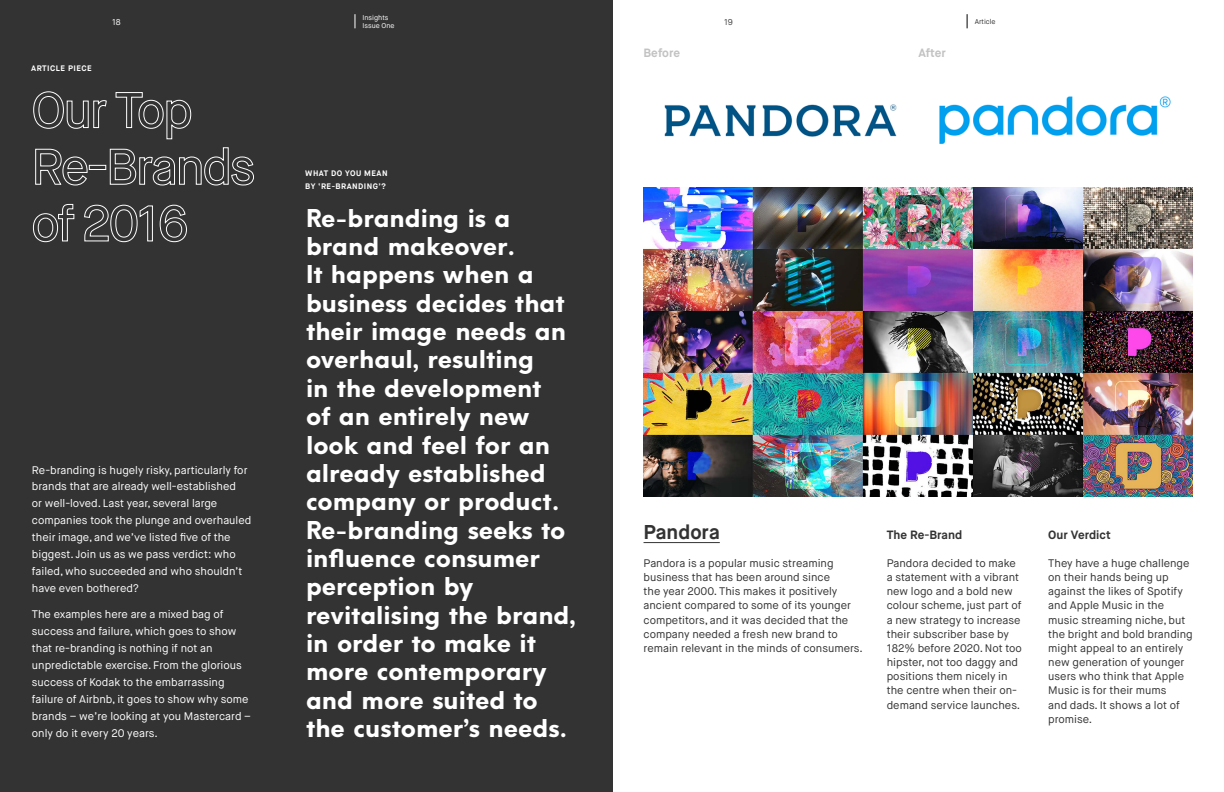
<style>
.page{position:relative;width:1224px;height:792px;background:#fff}
.page>*{position:absolute;margin:0;border:0;box-sizing:border-box;transform-origin:0 0}
.t1{font:600 24px/28.3px "HK Explorer";color:#fff}
.t2{font:700 20px "Maison Neue";color:#333334}
.t3{font:700 12px "Maison Neue";color:#333334}
.t4{font:700 12px "Maison Neue";color:#c2c2c3}
.t5{font:11px/14.2px "Maison Neue";color:#333334}
.t6{font:11px/17px "Maison Neue";color:#fff}
.t7{font:8.5px "Maison Neue";color:#fff}
.t8{font:8.5px "Maison Neue";color:#414042}
.t9{font:700 8px/13px "Maison Neue";letter-spacing:.06em;color:#fff}
.t10{font:7px/8px "Maison Neue";color:#fff}
.t11{font:7px "Maison Neue";color:#333334}
</style>
<div class="page">
<img style="left:939px;top:96px;width:232px;height:48px">
<div style="left:0;top:0;width:612px;height:792px;background:#333334"></div>
<svg style="left:33px;top:91px;width:74px;height:38px"></svg>
<svg style="left:115px;top:92px;width:77px;height:48px"></svg>
<svg style="left:35px;top:148px;width:53px;height:38px"></svg>
<div style="left:89px;top:165px;width:17px;height:5px;border:1px solid #fff"></div>
<svg style="left:109px;top:147px;width:145px;height:39px"></svg>
<svg style="left:32px;top:203px;width:43px;height:40px"></svg>
<svg style="left:84px;top:204px;width:69px;height:39px"></svg>
<svg style="left:159px;top:204px;width:28px;height:39px"></svg>
<hr style="left:644px;top:542px;width:76px;height:1px;background:#333334">
<img style="left:664px;top:104px;width:233px;height:33px">
<img style="left:644px;top:187px;width:549px;height:309px">
<svg style="left:967px;top:14px;width:1px;height:14px"></svg>
<svg style="left:355px;top:14px;width:1px;height:14px"></svg>
<p class="t9" style="left:31px;top:62px;width:62px">ARTICLE PIECE</p>
<p class="t10" style="left:363px;top:14px;width:34px">Insights<br>Issue One</p>
<p class="t7" style="left:112px;top:16px;width:10px">18</p>
<p class="t8" style="left:724px;top:16px;width:11px">19</p>
<p class="t4" style="left:644px;top:45px;width:38px">Before</p>
<p class="t4" style="left:919px;top:45px;width:29px">After</p>
<p class="t11" style="left:975px;top:17px;width:22px">Article</p>
<p class="t6" style="left:32px;top:461px;width:221px">Re-branding is hugely risky, particularly for brands that are already well-established<br>or well-loved. Last year, several large companies took the plunge and overhauled their image, and we’ve listed five of the biggest. Join us as we pass verdict: who failed, who succeeded and who shouldn’t have even bothered?</p>
<p class="t6" style="left:32px;top:606px;width:221px">The examples here are a mixed bag of success and failure, which goes to show that re-branding is nothing if not an unpredictable exercise. From the glorious success of Kodak to the embarrassing failure of Airbnb, it goes to show why some brands – we’re looking at you Mastercard – only do it every 20 years.</p>
<p class="t9" style="left:305px;top:167px;width:84px">WHAT DO YOU MEAN<br>BY ‘RE-BRANDING’?</p>
<p class="t1" style="left:306px;top:205px;width:271px">Re-branding is a brand makeover.<br>It happens when a business decides that their image needs an overhaul, resulting<br>in the development<br>of an entirely new look and feel for an already established company or product.<br>Re-branding seeks to influence consumer perception by revitalising the brand, in order to make it more contemporary and more suited to the customer’s needs.</p>
<h2 class="t2" style="left:644px;top:519px;width:78px">Pandora</h2>
<p class="t5" style="left:644px;top:556px;width:221px">Pandora is a popular music streaming business that has been around since<br>the year 2000. This makes it positively ancient compared to some of its younger competitors, and it was decided that the company needed a fresh new brand to remain relevant in the minds of consumers.</p>
<p class="t3" style="left:887px;top:527px;width:77px">The Re-Brand</p>
<p class="t5" style="left:887px;top:556px;width:137px">Pandora decided to make a statement with a vibrant new logo and a bold new colour scheme, just part of a new strategy to increase their subscriber base by<br>182% before 2020. Not too hipster, not too daggy and positions them nicely in the centre when their on&shy;demand service launches.</p>
<p class="t3" style="left:1048px;top:527px;width:64px">Our Verdict</p>
<p class="t5" style="left:1048px;top:556px;width:146px">They have a huge challenge on their hands being up against the likes of Spotify and Apple Music in the music streaming niche, but the bright and bold branding might appeal to an entirely new generation of younger users who think that Apple<br>Music is for their mums<br>and dads. It shows a lot of promise.</p>
</div>
